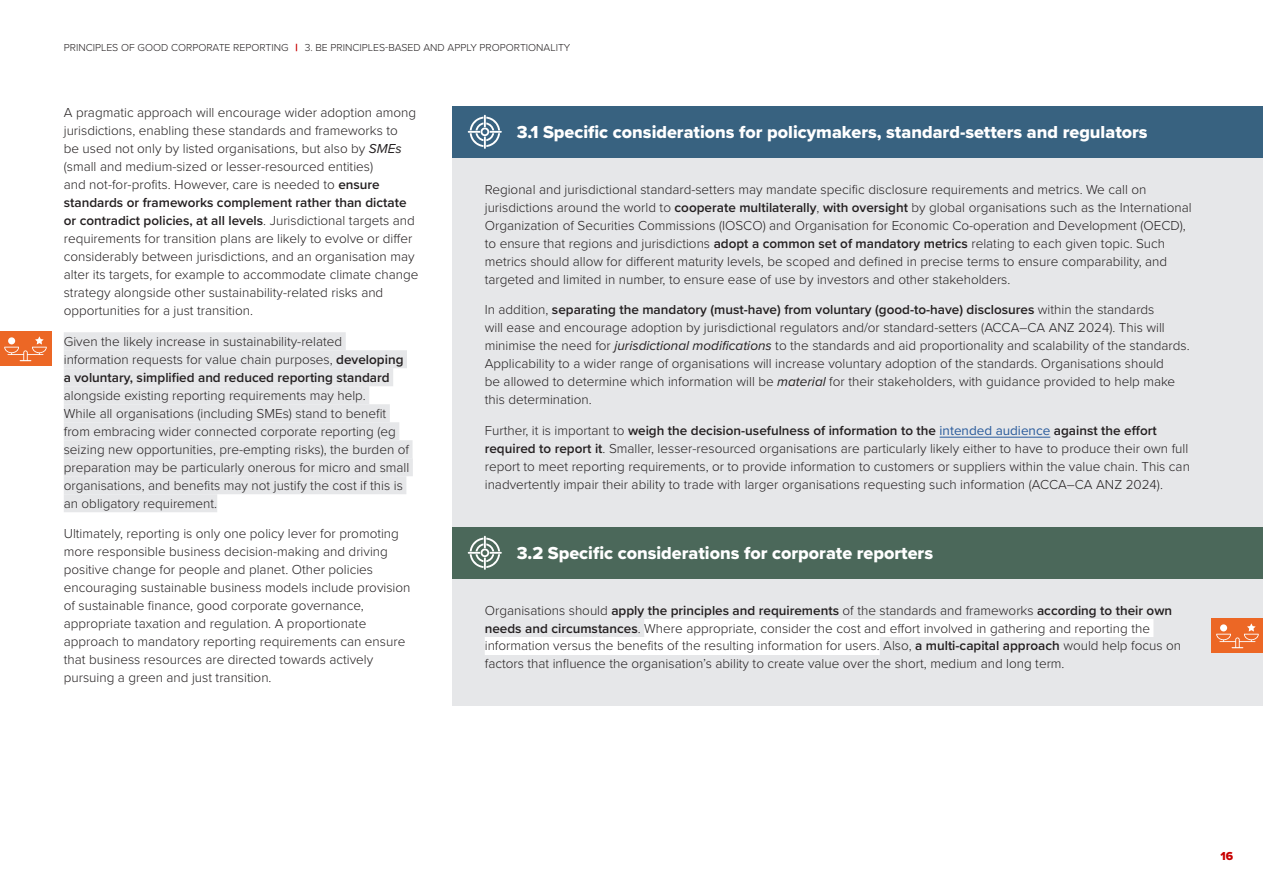
<style>
.page{position:relative;width:1263px;height:893px;background:#fff}
.page>*{position:absolute;margin:0;border:0;box-sizing:border-box;transform-origin:0 0}
.t1{font:18px "Proxima Nova Extrabld";color:#fff}
.t2{font:300 13.5px/18px "Proxima Nova";color:#231f20}
.t3{font:12px "Proxima Nova Extrabld";color:#c80000}
.t4{font:300 10.5px "Proxima Nova";color:#231f20}
.s1{font-family:"Proxima Nova Extrabld";font-weight:400;color:#c80000}
.s2{font-weight:400;font-style:italic}
.s3{font-weight:600}
.s4{font-weight:400;color:#285a9b}
</style>
<div class="page">
<div style="left:453px;top:106px;width:810px;height:600px;background:#e6e7e9"></div>
<div style="left:1212px;top:619px;width:51px;height:34px;background:#ec6725"></div>
<svg style="left:1216px;top:623px;width:43px;height:25px"></svg>
<div style="left:1220px;top:624px;width:7px;height:7px;background:#fff;border-radius:50%"></div>
<div style="left:0;top:332px;width:51px;height:34px;background:#ec6725"></div>
<svg style="left:4px;top:336px;width:43px;height:25px"></svg>
<div style="left:8px;top:337px;width:7px;height:7px;background:#fff;border-radius:50%"></div>
<div style="left:64px;top:332px;width:282px;height:18px;background:#e6e7e9"></div>
<div style="left:64px;top:350px;width:343px;height:18px;background:#e6e7e9"></div>
<div style="left:64px;top:368px;width:329px;height:18px;background:#e6e7e9"></div>
<div style="left:64px;top:386px;width:305px;height:18px;background:#e6e7e9"></div>
<div style="left:64px;top:404px;width:326px;height:18px;background:#e6e7e9"></div>
<div style="left:64px;top:422px;width:335px;height:18px;background:#e6e7e9"></div>
<div style="left:64px;top:440px;width:349px;height:18px;background:#e6e7e9"></div>
<div style="left:64px;top:458px;width:349px;height:18px;background:#e6e7e9"></div>
<div style="left:64px;top:476px;width:342px;height:18px;background:#e6e7e9"></div>
<div style="left:64px;top:494px;width:153px;height:18px;background:#e6e7e9"></div>
<hr style="left:939px;top:437px;width:111px;height:1px;background:#285a9b">
<div style="left:453px;top:106px;width:810px;height:51px;background:#386280"></div>
<svg style="left:468px;top:115px;width:34px;height:34px"></svg>
<div style="left:453px;top:527px;width:810px;height:51px;background:#4b685a"></div>
<svg style="left:468px;top:536px;width:34px;height:34px"></svg>
<div style="left:644px;top:619px;width:509px;height:18px;background:#fff"></div>
<div style="left:485px;top:637px;width:395px;height:18px;background:#fff"></div>
<p class="t4" style="left:64px;top:39px;width:508px">PRINCIPLES OF GOOD CORPORATE REPORTING <span class="s1">|</span> 3. BE PRINCIPLES-BASED AND APPLY PROPORTIONALITY</p>
<p class="t2" style="left:64px;top:103px;width:356px">A pragmatic approach will encourage wider adoption among jurisdictions, enabling these standards and frameworks to<br>be used not only by listed organisations, but also by <span class="s2">SMEs </span>(small and medium-sized or lesser-resourced entities)<br>and not-for-profits. However, care is needed to <span class="s3">ensure standards or frameworks complement rather than dictate or contradict policies, at all levels</span>. Jurisdictional targets and requirements for transition plans are likely to evolve or differ considerably between jurisdictions, and an organisation may alter its targets, for example to accommodate climate change strategy alongside other sustainability-related risks and opportunities for a just transition.</p>
<p class="t2" style="left:64px;top:331px;width:341px">Given the likely increase in sustainability-related information requests for value chain purposes, <span class="s3">developing a voluntary, simplified and reduced reporting standard</span></p>
<p class="t2" style="left:64px;top:385px;width:347px">alongside existing reporting requirements may help.<br>While all organisations (including SMEs) stand to benefit from embracing wider connected corporate reporting (eg seizing new opportunities, pre-empting risks), the burden of preparation may be particularly onerous for micro and small organisations, and benefits may not justify the cost if this is an obligatory requirement.</p>
<p class="t2" style="left:64px;top:524px;width:348px">Ultimately, reporting is only one policy lever for promoting more responsible business decision-making and driving positive change for people and planet. Other policies encouraging sustainable business models include provision of sustainable finance, good corporate governance, appropriate taxation and regulation. A proportionate approach to mandatory reporting requirements can ensure that business resources are directed towards actively pursuing a green and just transition.</p>
<h1 class="t1" style="left:517px;top:118px;width:632px">3.1 Specific considerations for policymakers, standard-setters and regulators</h1>
<p class="t2" style="left:485px;top:179px;width:708px">Regional and jurisdictional standard-setters may mandate specific disclosure requirements and metrics. We call on jurisdictions around the world to <span class="s3">cooperate multilaterally</span>, <span class="s3">with oversight</span> by global organisations such as the International Organization of Securities Commissions (IOSCO) and Organisation for Economic Co-operation and Development (OECD), to ensure that regions and jurisdictions <span class="s3">adopt a common set of mandatory metrics</span> relating to each given topic. Such metrics should allow for different maturity levels, be scoped and defined in precise terms to ensure comparability, and targeted and limited in number, to ensure ease of use by investors and other stakeholders.</p>
<p class="t2" style="left:485px;top:300px;width:706px">In addition, <span class="s3">separating the mandatory (must-have) from voluntary (good-to-have) disclosures</span> within the standards<br>will ease and encourage adoption by jurisdictional regulators and/or standard-setters (ACCA–CA ANZ 2024). This will minimise the need for <span class="s2">jurisdictional modifications</span> to the standards and aid proportionality and scalability of the standards.<br>Applicability to a wider range of organisations will increase voluntary adoption of the standards. Organisations should<br>be allowed to determine which information will be <span class="s2">material</span> for their stakeholders, with guidance provided to help make this determination.</p>
<p class="t2" style="left:485px;top:421px;width:707px">Further, it is important to <span class="s3">weigh the decision-usefulness of information to the</span> <span class="s4">intended audience</span> <span class="s3">against the effort required to report it</span>. Smaller, lesser-resourced organisations are particularly likely either to have to produce their own full report to meet reporting requirements, or to provide information to customers or suppliers within the value chain. This can inadvertently impair their ability to trade with larger organisations requesting such information (ACCA–CA ANZ 2024).</p>
<h1 class="t1" style="left:517px;top:539px;width:418px">3.2 Specific considerations for corporate reporters</h1>
<p class="t2" style="left:485px;top:600px;width:698px">Organisations should <span class="s3">apply the principles and requirements</span> of the standards and frameworks <span class="s3">according to their own needs and circumstances</span>. Where appropriate, consider the cost and effort involved in gathering and reporting the information versus the benefits of the resulting information for users. Also, <span class="s3">a multi-capital approach</span> would help focus on factors that influence the organisation’s ability to create value over the short, medium and long term.</p>
<p class="t3" style="left:1220px;top:847px;width:14px">16</p>
</div>
